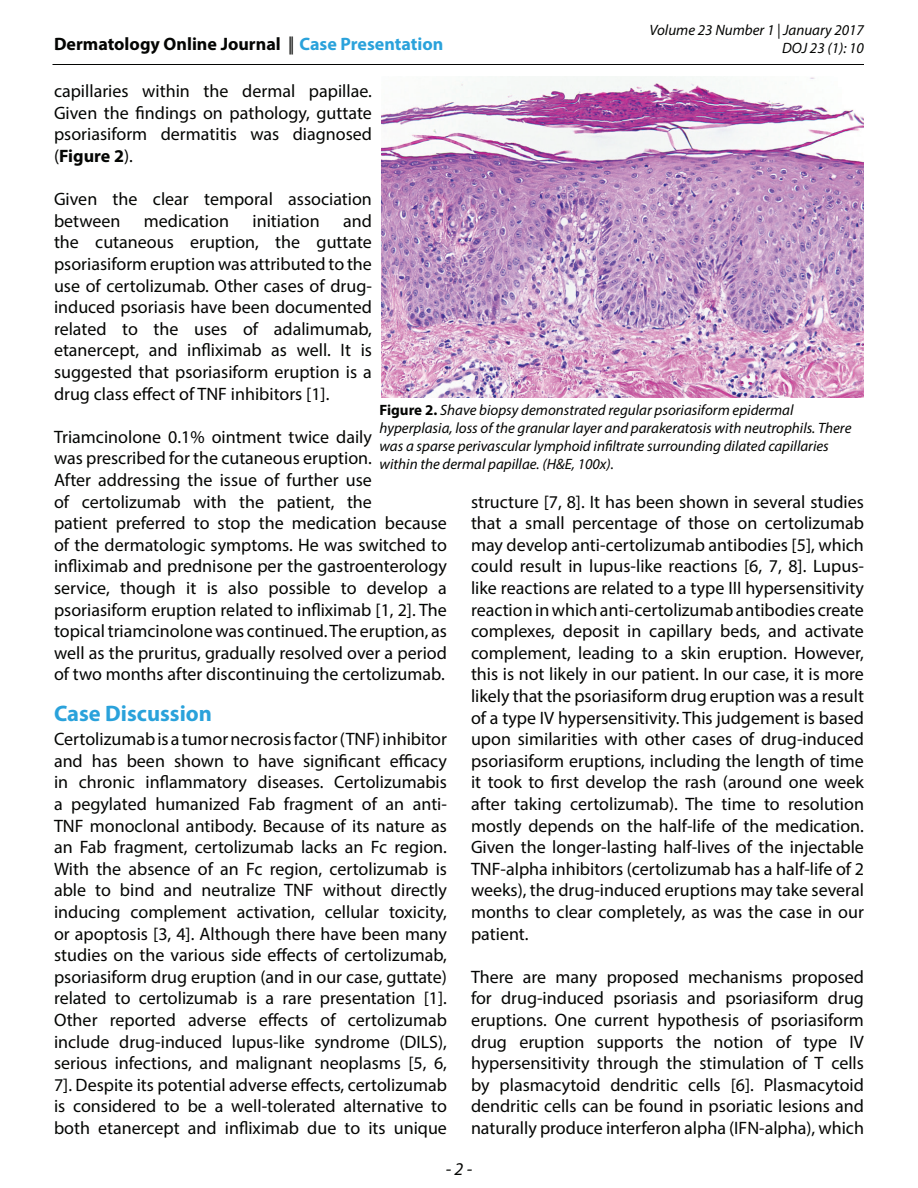
<style>
.page{position:relative;width:918px;height:1188px;background:#fff}
.page>*{position:absolute;margin:0;border:0;box-sizing:border-box;transform-origin:0 0}
.t1{font:700 22.5px "Myriad Pro";color:#2aa2db}
.t2{font:18px/21.6px "Myriad Pro";color:#040503;text-align:justify}
.t3{font:700 18px "Myriad Pro";color:#040503}
.t4{font:italic 18px "Myriad Pro";color:#040503}
.t5{font:italic 15px/18px "Myriad Pro";color:#040503;text-align:right}
.s1{font-weight:400}
.s2{color:#2aa2db}
.s3{font-weight:700}
.s4{font-weight:700;font-style:normal}
</style>
<div class="page">
<hr style="left:52px;top:64px;width:812px;height:1px;background:#040503">
<img style="left:381px;top:77px;width:482px;height:321px">
<p class="t5" style="left:649px;top:20px;width:216px">Volume 23 Number 1 | January 2017<br>DOJ 23 (1): 10</p>
<p class="t3" style="left:54px;top:32px;width:391px">Dermatology Online Journal <span class="s1">||</span> <span class="s2">Case Presentation</span></p>
<p class="t2" style="left:54px;top:80px;width:320px">capillaries within the dermal papillae.<br>Given the findings on pathology, guttate psoriasiform dermatitis was diagnosed (<span class="s3">Figure 2</span>).</p>
<p class="t2" style="left:54px;top:188px;width:319px">Given the clear temporal association between</p>
<p class="t2" style="left:54px;top:210px;width:320px;text-indent:289px">and the cutaneous eruption, the guttate psoriasiform eruption was attributed to the use of certolizumab. Other cases of drug&shy;induced psoriasis have been documented related to the uses of adalimumab, etanercept, and infliximab as well. It is suggested that psoriasiform eruption is a drug class effect of TNF inhibitors [1].</p>
<p class="t2" style="left:54px;top:426px;width:395px;text-align:left">Triamcinolone 0.1% ointment twice daily<br>was prescribed for the cutaneous eruption.<br>After addressing the issue of further use<br>of certolizumab with the patient, the<br>patient preferred to stop the medication because of the dermatologic symptoms. He was switched to infliximab and prednisone per the gastroenterology service, though it is also possible to develop a psoriasiform eruption related to infliximab [1, 2]. The topical triamcinolone was continued. The eruption, as well as the pruritus, gradually resolved over a period of two months after discontinuing the certolizumab.</p>
<p class="t1" style="left:54px;top:698px;width:160px">Case Discussion</p>
<p class="t2" style="left:54px;top:728px;width:395px">Certolizumab is a tumor necrosis factor (TNF) inhibitor and has been shown to have significant efficacy in chronic inflammatory diseases. Certolizumabis a pegylated humanized Fab fragment of an anti-TNF monoclonal antibody. Because of its nature as an Fab fragment, certolizumab lacks an Fc region.<br>With the absence of an Fc region, certolizumab is able to bind and neutralize TNF without directly inducing complement activation, cellular toxicity, or apoptosis [3, 4]. Although there have been many studies on the various side effects of certolizumab, psoriasiform drug eruption (and in our case, guttate) related to certolizumab is a rare presentation [1].<br>Other reported adverse effects of certolizumab include drug-induced lupus-like syndrome (DILS), serious infections, and malignant neoplasms [5, 6, 7]. Despite its potential adverse effects, certolizumab is considered to be a well-tolerated alternative to both etanercept and infliximab due to its unique</p>
<p class="t2" style="left:144px;top:210px;width:87px">medication</p>
<p class="t2" style="left:252px;top:210px;width:69px">initiation</p>
<p class="t5" style="left:380px;top:400px;width:473px;text-align:left"><span class="s4">Figure 2.</span> Shave biopsy demonstrated regular psoriasiform epidermal hyperplasia, loss of the granular layer and parakeratosis with neutrophils. There was a sparse perivascular lymphoid infiltrate surrounding dilated capillaries within the dermal papillae. (H&amp;E, 100x).</p>
<p class="t2" style="left:471px;top:490px;width:395px">structure [7, 8]. It has been shown in several studies that a small percentage of those on certolizumab may develop anti-certolizumab antibodies [5], which could result in lupus-like reactions [6, 7, 8]. Lupus&shy;like reactions are related to a type III hypersensitivity reaction in which anti-certolizumab antibodies create complexes, deposit in capillary beds, and activate complement, leading to a skin eruption. However, this is not likely in our patient. In our case, it is more likely that the psoriasiform drug eruption was a result of a type IV hypersensitivity. This judgement is based upon similarities with other cases of drug-induced psoriasiform eruptions, including the length of time it took to first develop the rash (around one week after taking certolizumab). The time to resolution mostly depends on the half-life of the medication.<br>Given the longer-lasting half-lives of the injectable TNF-alpha inhibitors (certolizumab has a half-life of 2 weeks), the drug-induced eruptions may take several months to clear completely, as was the case in our patient.</p>
<p class="t2" style="left:471px;top:966px;width:395px">There are many proposed mechanisms proposed for drug-induced psoriasis and psoriasiform drug eruptions. One current hypothesis of psoriasiform drug eruption supports the notion of type IV hypersensitivity through the stimulation of T cells by plasmacytoid dendritic cells [6]. Plasmacytoid dendritic cells can be found in psoriatic lesions and naturally produce interferon alpha (IFN-alpha), which</p>
<p class="t4" style="left:446px;top:1157px;width:28px">- 2 -</p>
</div>
